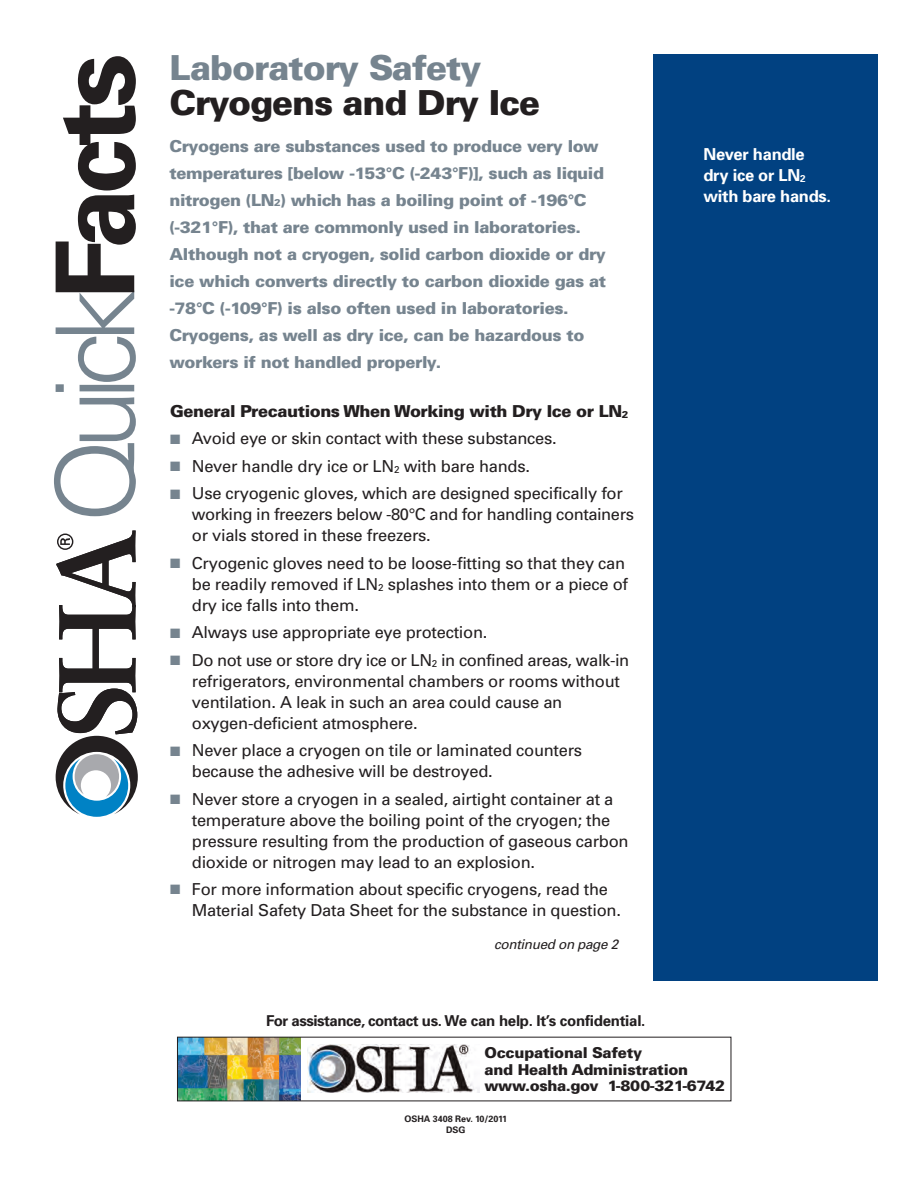
<style>
.page{position:relative;width:918px;height:1188px;background:#fff}
.page>*{position:absolute;margin:0;border:0;box-sizing:border-box;transform-origin:0 0}
.t1{font:300 108.9px "Univers";letter-spacing:-.1em;color:#76848f}
.t2{font:900 34.5px "Univers";letter-spacing:-.03em;color:#231f20}
.t3{font:900 34.5px "Univers";letter-spacing:-.03em;color:#76848f}
.t4{font:16.5px/21px "Univers";letter-spacing:-.015em;color:#231f20}
.t5{font:900 16.5px/27px "Univers";letter-spacing:-.02em;color:#76848f}
.t6{font:900 16.5px "Univers";letter-spacing:-.025em;color:#231f20}
.t7{font:700 16.5px/21px "Univers";letter-spacing:-.015em;color:#fff}
.t8{font:900 15px/16.5px "Univers";letter-spacing:-.015em;color:#231f20}
.t9{font:700 15px "Univers";letter-spacing:-.03em;color:#231f20}
.t10{font:italic 13.5px "Univers";letter-spacing:-.025em;color:#231f20}
.t11{font:700 9px/10.8px "Univers";color:#231f20;text-align:center}
.s1{font-weight:700;color:#231f20}
.s2{font-size:9.9px}
</style>
<div class="page">
<svg style="left:56px;top:531px;width:82px;height:286px"></svg>
<div style="left:653px;top:54px;width:225px;height:927px;background:#014181"></div>
<img style="left:308px;top:1045px;width:171px;height:48px">
<img style="left:179px;top:1039px;width:122px;height:60px">
<p class="t1" style="left:56px;top:524px;width:471px;rotate:-90deg">Quick<span class="s1">Facts</span></p>
<p class="t3" style="left:170px;top:56px;width:314px">Laboratory Safety</p>
<h1 class="t2" style="left:170px;top:90px;width:372px">Cryogens and Dry Ice</h1>
<p class="t5" style="left:170px;top:134px;width:438px">Cryogens are substances used to produce very low temperatures [below -153°C (-243°F)], such as liquid nitrogen (LN<span class="s2">2</span>) which has a boiling point of -196°C (-321°F), that are commonly used in laboratories.<br>Although not a cryogen, solid carbon dioxide or dry ice which converts directly to carbon dioxide gas at -78°C (-109°F) is also often used in laboratories.<br>Cryogens, as well as dry ice, can be hazardous to workers if not handled properly.</p>
<p class="t6" style="left:170px;top:405px;width:460px">General Precautions When Working with Dry Ice or LN<span class="s2">2</span></p>
<p class="t4" style="left:192px;top:426px;width:433px;line-height:27.5px">Avoid eye or skin contact with these substances.<br>Never handle dry ice or LN<span class="s2">2</span> with bare hands.<br>Use cryogenic gloves, which are designed specifically for</p>
<p class="t4" style="left:192px;top:505px;width:444px">working in freezers below -80°C and for handling containers or vials stored in these freezers.</p>
<p class="t4" style="left:192px;top:554px;width:438px">Cryogenic gloves need to be loose-fitting so that they can be readily removed if LN<span class="s2">2</span> splashes into them or a piece of dry ice falls into them.</p>
<p class="t4" style="left:192px;top:620px;width:439px;line-height:27.5px">Always use appropriate eye protection.<br>Do not use or store dry ice or LN<span class="s2">2</span> in confined areas, walk-in</p>
<p class="t4" style="left:192px;top:672px;width:430px">refrigerators, environmental chambers or rooms without ventilation. A leak in such an area could cause an oxygen-deficient atmosphere.</p>
<p class="t4" style="left:192px;top:741px;width:392px">Never place a cryogen on tile or laminated counters because the adhesive will be destroyed.</p>
<p class="t4" style="left:192px;top:790px;width:438px">Never store a cryogen in a sealed, airtight container at a temperature above the boiling point of the cryogen; the pressure resulting from the production of gaseous carbon dioxide or nitrogen may lead to an explosion.</p>
<p class="t4" style="left:192px;top:880px;width:431px">For more information about specific cryogens, read the<br>Material Safety Data Sheet for the substance in question.</p>
<p class="t10" style="left:494px;top:939px;width:125px">continued on page 2</p>
<p class="t7" style="left:704px;top:146px;width:129px">Never handle dry ice or LN<span class="s2">2 </span>with bare hands.</p>
<p class="t9" style="left:266px;top:1015px;width:381px">For assistance, contact us. We can help. It’s confidential.</p>
<p class="t8" style="left:484px;top:1046px;width:242px">Occupational Safety<br>and Health Administration www.osha.gov 1-800-321-6742</p>
<p class="t11" style="left:404px;top:1115px;width:104px">OSHA 3408 Rev. 10/2011<br>DSG</p>
</div>
